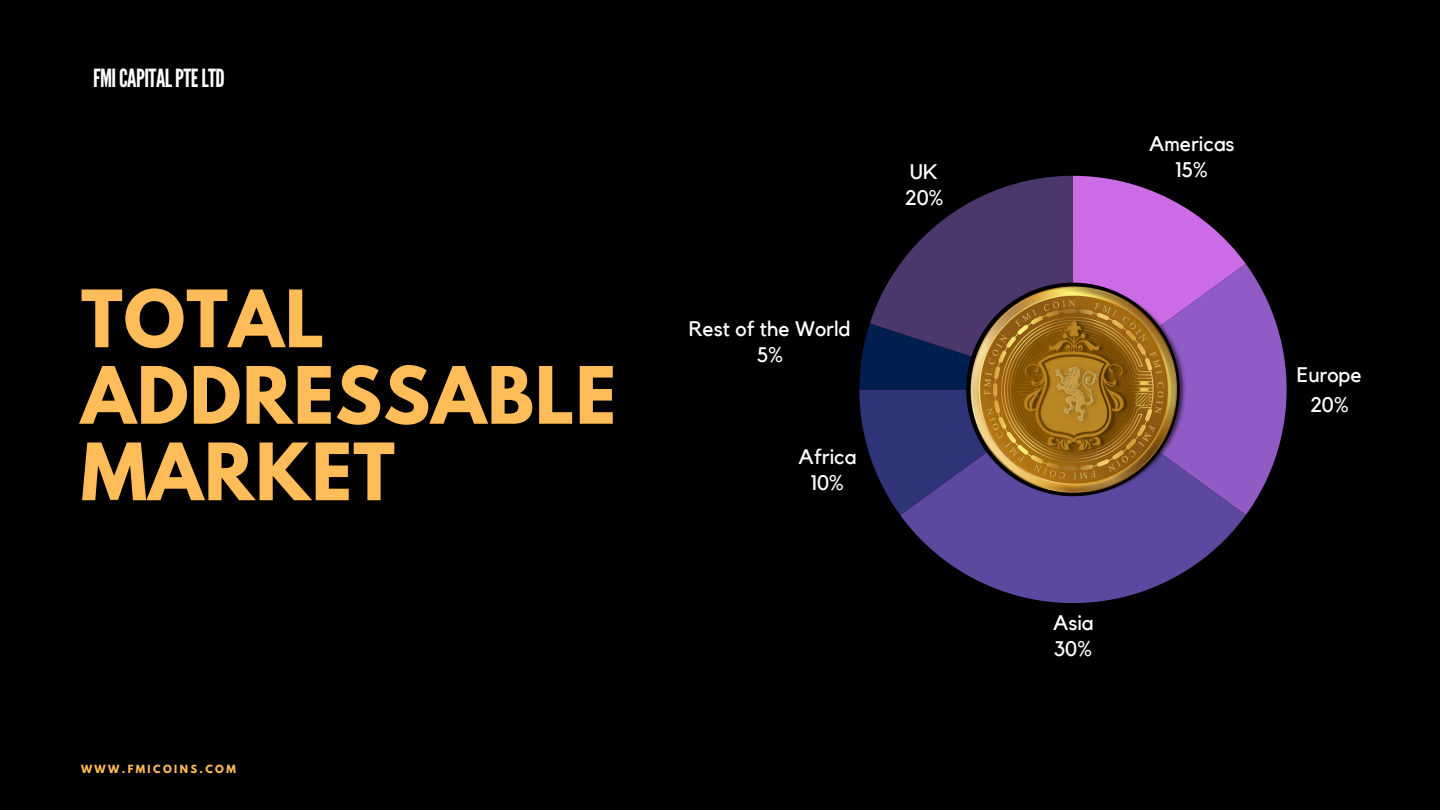
<style>
.page{position:relative;width:1440px;height:810px;background:#000}
.page>*{position:absolute;margin:0;border:0;box-sizing:border-box;transform-origin:0 0}
.t1{font:700 70px/76.5px "League Spartan";letter-spacing:.015em;color:#ffbd59}
.t2{font:25px "League Gothic";letter-spacing:-.02em;color:#fff}
.t3{font:21px/25.8px "Kollektif";color:#fff;text-align:center}
.t4{font:700 10px "League Spartan";letter-spacing:.24em;color:#ffbd59}
</style>
<div class="page">
<svg style="left:900px;top:515px;width:346px;height:88px"></svg>
<svg style="left:859px;top:176px;width:428px;height:339px"></svg>
<img style="left:925px;top:225px;width:308px;height:342px">
<p class="t2" style="left:93px;top:63px;width:133px">FMICAPITALPTELTD</p>
<h1 class="t1" style="left:81px;top:290px;width:245px">TOTAL</h1>
<h1 class="t1" style="left:81px;top:366px;width:537px">ADDRESSABLE<br>MARKET</h1>
<p class="t3" style="left:689px;top:317px;width:163px">Rest of the World</p>
<p class="t3" style="left:757px;top:343px;width:27px">5%</p>
<p class="t3" style="left:799px;top:445px;width:59px">Africa<br>10%</p>
<p class="t3" style="left:905px;top:160px;width:40px;text-align:left">UK<br>20%</p>
<p class="t4" style="left:81px;top:764px;width:156px">WWW.FMICOINS.COM</p>
<p class="t3" style="left:1149px;top:132px;width:87px">Americas<br>15%</p>
<p class="t3" style="left:1297px;top:361px;width:66px;line-height:29.5px">Europe<br>20%</p>
<p class="t3" style="left:1053px;top:610px;width:42px;text-align:left">Asia<br>30%</p>
</div>
